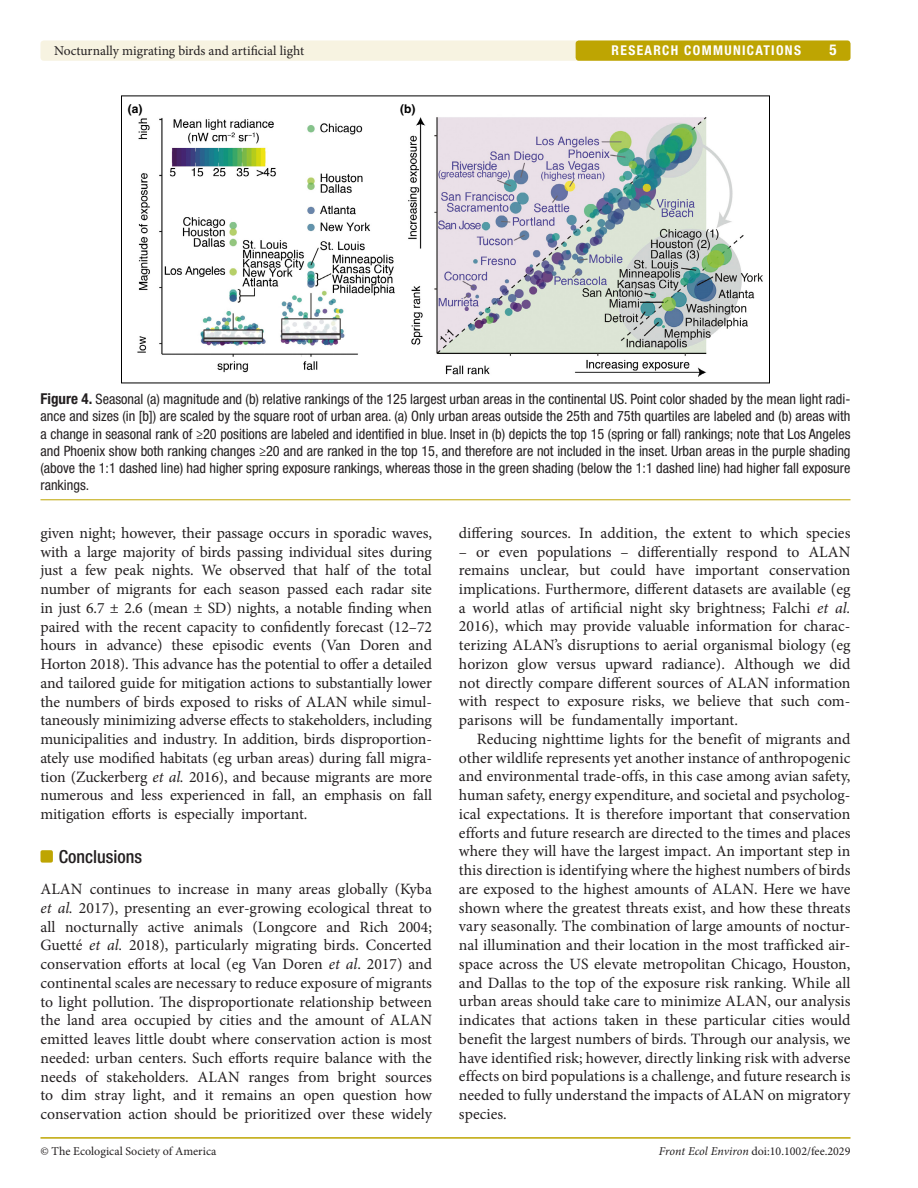
<style>
.page{position:relative;width:918px;height:1188px;background:#fff}
.page>*{position:absolute;margin:0;border:0;box-sizing:border-box;transform-origin:0 0}
.t1{font:500 condensed 18px "Helvetica Neue LT Std";color:#231f20}
.t2{font:15.75px/18.8px "Minion Pro";color:#231f20;text-align:justify}
.t3{font:700 condensed 15px "Helvetica Neue LT Std";color:#fff}
.t4{font:condensed 14.25px/17.2px "Helvetica Neue LT Std";color:#231f20;text-align:justify}
.t5{font:13.5px "Minion Pro";color:#231f20}
.t6{font:700 condensed 13.5px "Helvetica Neue LT Std";letter-spacing:.1em;color:#fff}
.t7{font:12px "Minion Pro";color:#231f20}
.t8{font:700 12px "Helvetica";color:#000}
.s1{font-weight:700;font-size:15px}
.s2{font-style:italic}
</style>
<div class="page">
<hr style="left:40px;top:1137px;width:810px;height:2px;background:#bea502">
<div style="left:40px;top:40px;width:811px;height:21px;background:#f7f3e1;border-radius:3px"></div>
<div style="left:576px;top:40px;width:274px;height:21px;background:#bea502;border-radius:3px"></div>
<div style="left:41px;top:850px;width:12px;height:13px;background:#bea502;border-radius:2px"></div>
<hr style="left:40px;top:499px;width:810px;height:1px;background:#bea502">
<img style="left:137px;top:117px;width:626px;height:260px">
<div style="left:121px;top:96px;width:649px;height:287px;border:1px solid #000"></div>
<p class="t5" style="left:54px;top:42px;width:252px">Nocturnally migrating birds and artificial light</p>
<p class="t6" style="left:612px;top:42px;width:191px">RESEARCH COMMUNICATIONS</p>
<p class="t3" style="left:829px;top:41px;width:9px">5</p>
<p class="t8" style="left:128px;top:101px;width:16px">(a)</p>
<p class="t8" style="left:400px;top:101px;width:17px">(b)</p>
<p class="t4" style="left:40px;top:390px;width:812px"><span class="s1">Figure 4.</span> Seasonal (a) magnitude and (b) relative rankings of the 125 largest urban areas in the continental US. Point color shaded by the mean light radi&shy;ance and sizes (in [b]) are scaled by the square root of urban area. (a) Only urban areas outside the 25th and 75th quartiles are labeled and (b) areas with a change in seasonal rank of ≥20 positions are labeled and identified in blue. Inset in (b) depicts the top 15 (spring or fall) rankings; note that Los Angeles and Phoenix show both ranking changes ≥20 and are ranked in the top 15, and therefore are not included in the inset. Urban areas in the purple shading (above the 1:1 dashed line) had higher spring exposure rankings, whereas those in the green shading (below the 1:1 dashed line) had higher fall exposure rankings.</p>
<p class="t2" style="left:40px;top:524px;width:393px">given night; however, their passage occurs in sporadic waves, with a large majority of birds passing individual sites during just a few peak nights. We observed that half of the total number of migrants for each season passed each radar site in just 6.7 ± 2.6 (mean ± SD) nights, a notable finding when paired with the recent capacity to confidently forecast (12–72 hours in advance) these episodic events (Van Doren and Horton 2018). This advance has the potential to offer a detailed and tailored guide for mitigation actions to substantially lower the numbers of birds exposed to risks of ALAN while simul&shy;taneously minimizing adverse effects to stakeholders, including municipalities and industry. In addition, birds disproportion&shy;ately use modified habitats (eg urban areas) during fall migra&shy;tion (Zuckerberg <span class="s2">et al.</span> 2016), and because migrants are more numerous and less experienced in fall, an emphasis on fall mitigation efforts is especially important.</p>
<p class="t1" style="left:59px;top:845px;width:85px">Conclusions</p>
<p class="t2" style="left:40px;top:880px;width:393px">ALAN continues to increase in many areas globally (Kyba <span class="s2">et al.</span> 2017), presenting an ever-growing ecological threat to all nocturnally active animals (Longcore and Rich 2004; Guetté <span class="s2">et al.</span> 2018), particularly migrating birds. Concerted conservation efforts at local (eg Van Doren <span class="s2">et al</span>. 2017) and continental scales are necessary to reduce exposure of migrants to light pollution. The disproportionate relationship between the land area occupied by cities and the amount of ALAN emitted leaves little doubt where conservation action is most needed: urban centers. Such efforts require balance with the needs of stakeholders. ALAN ranges from bright sources to dim stray light, and it remains an open question how conservation action should be prioritized over these widely</p>
<p class="t2" style="left:459px;top:523px;width:393px">differing sources. In addition, the extent to which species</p>
<p class="t2" style="left:459px;top:542px;width:393px">– or even populations – differentially respond to ALAN remains unclear, but could have important conservation implications. Furthermore, different datasets are available (eg a world atlas of artificial night sky brightness; Falchi <span class="s2">et al.<br></span>2016), which may provide valuable information for charac&shy;terizing ALAN’s disruptions to aerial organismal biology (eg horizon glow versus upward radiance). Although we did not directly compare different sources of ALAN information with respect to exposure risks, we believe that such com&shy;parisons will be fundamentally important.</p>
<p class="t2" style="left:459px;top:730px;width:393px;text-indent:18px">Reducing nighttime lights for the benefit of migrants and other wildlife represents yet another instance of anthropogenic and environmental trade-offs, in this case among avian safety, human safety, energy expenditure, and societal and psycholog&shy;ical expectations. It is therefore important that conservation efforts and future research are directed to the times and places where they will have the largest impact. An important step in this direction is identifying where the highest numbers of birds are exposed to the highest amounts of ALAN. Here we have shown where the greatest threats exist, and how these threats vary seasonally. The combination of large amounts of noctur&shy;nal illumination and their location in the most trafficked air&shy;space across the US elevate metropolitan Chicago, Houston, and Dallas to the top of the exposure risk ranking. While all urban areas should take care to minimize ALAN, our analysis indicates that actions taken in these particular cities would benefit the largest numbers of birds. Through our analysis, we have identified risk; however, directly linking risk with adverse effects on bird populations is a challenge, and future research is needed to fully understand the impacts of ALAN on migratory species.</p>
<p class="t7" style="left:40px;top:1144px;width:177px">© The Ecological Society of America</p>
<p class="t7" style="left:659px;top:1144px;width:193px"><span class="s2">Front Ecol Environ</span> doi:10.1002/fee.2029</p>
</div>
